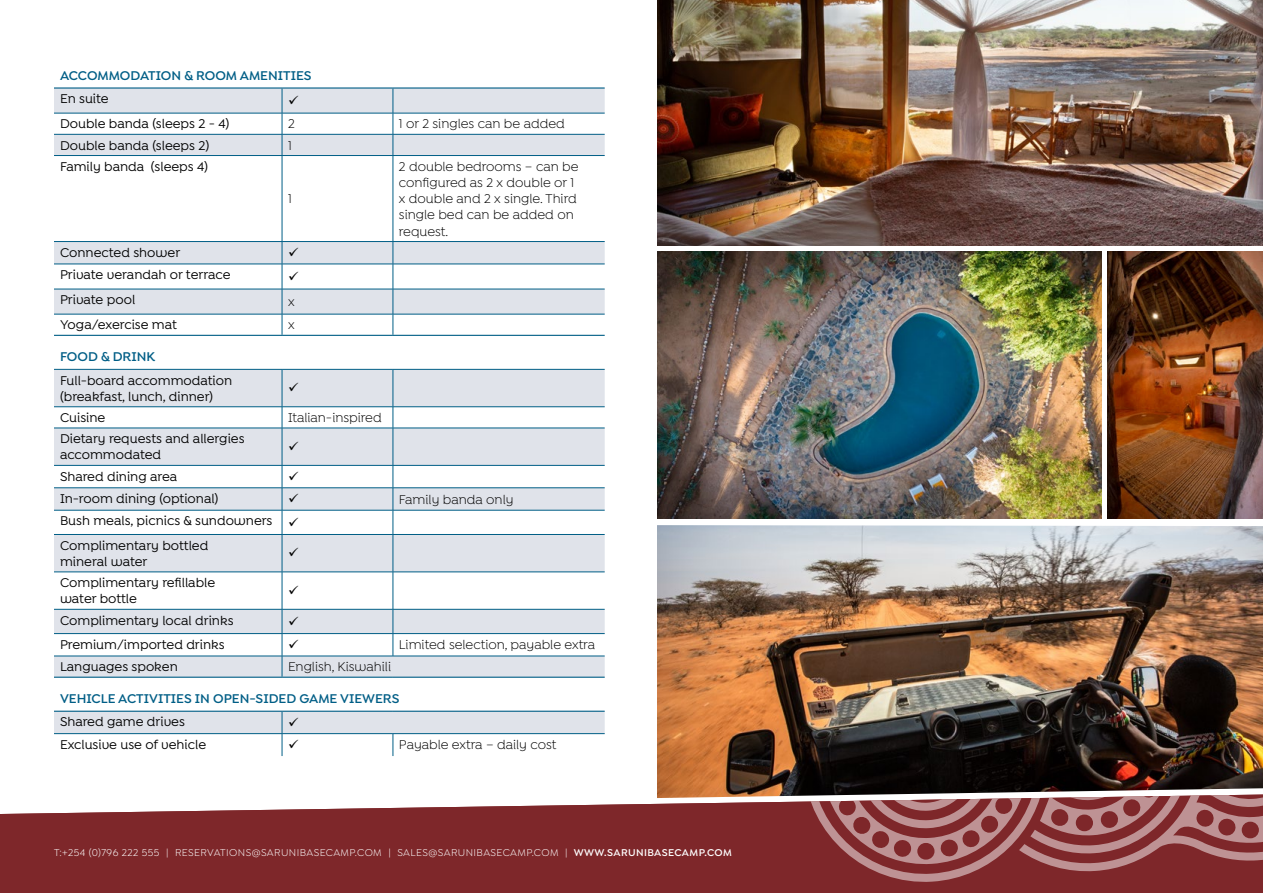
<style>
.page{position:relative;width:1263px;height:893px;background:#fff}
.page>*{position:absolute;margin:0;border:0;box-sizing:border-box;transform-origin:0 0}
.t1{font:500 13.5px/16.2px "Isidora Sans Alt";color:#000}
.t2{font:13.5px/16.2px "Isidora Sans Alt";color:#000}
.t3{font:600 13.5px "Isidora Sans Alt";color:#005e86}
.t4{font:10.5px "Isidora Sans";letter-spacing:.04em;color:#fff}
.s1{font-weight:600}
</style>
<div class="page">
<svg style="left:54px;top:89px;width:551px;height:644px"></svg>
<svg style="left:393px;top:734px;width:1px;height:22px"></svg>
<hr style="left:282px;top:156px;width:1px;height:85px;background:#005e86">
<hr style="left:393px;top:156px;width:1px;height:85px;background:#005e86">
<svg style="left:282px;top:407px;width:1px;height:21px"></svg>
<hr style="left:393px;top:535px;width:1px;height:37px;background:#005e86">
<hr style="left:282px;top:572px;width:1px;height:37px;background:#005e86">
<hr style="left:393px;top:572px;width:1px;height:37px;background:#005e86">
<svg style="left:393px;top:610px;width:1px;height:46px"></svg>
<hr style="left:54px;top:113px;width:228px;height:1px;background:#005e86">
<hr style="left:282px;top:113px;width:111px;height:1px;background:#005e86">
<hr style="left:393px;top:113px;width:212px;height:1px;background:#005e86">
<hr style="left:54px;top:134px;width:228px;height:1px;background:#005e86">
<hr style="left:282px;top:134px;width:111px;height:1px;background:#005e86">
<hr style="left:393px;top:134px;width:212px;height:1px;background:#005e86">
<svg style="left:282px;top:89px;width:1px;height:66px"></svg>
<svg style="left:393px;top:89px;width:1px;height:66px"></svg>
<hr style="left:54px;top:155px;width:228px;height:1px;background:#005e86">
<hr style="left:282px;top:155px;width:111px;height:1px;background:#005e86">
<hr style="left:393px;top:155px;width:212px;height:1px;background:#005e86">
<hr style="left:54px;top:241px;width:228px;height:1px;background:#005e86">
<hr style="left:282px;top:241px;width:111px;height:1px;background:#005e86">
<hr style="left:393px;top:241px;width:212px;height:1px;background:#005e86">
<hr style="left:54px;top:264px;width:228px;height:1px;background:#005e86">
<hr style="left:282px;top:264px;width:111px;height:1px;background:#005e86">
<hr style="left:393px;top:264px;width:212px;height:1px;background:#005e86">
<hr style="left:54px;top:289px;width:228px;height:1px;background:#005e86">
<hr style="left:282px;top:289px;width:111px;height:1px;background:#005e86">
<hr style="left:393px;top:289px;width:212px;height:1px;background:#005e86">
<svg style="left:282px;top:242px;width:1px;height:93px"></svg>
<svg style="left:393px;top:242px;width:1px;height:93px"></svg>
<hr style="left:54px;top:314px;width:228px;height:1px;background:#005e86">
<hr style="left:282px;top:314px;width:111px;height:1px;background:#005e86">
<hr style="left:393px;top:314px;width:212px;height:1px;background:#005e86">
<hr style="left:282px;top:370px;width:1px;height:37px;background:#005e86">
<hr style="left:54px;top:406px;width:228px;height:1px;background:#005e86">
<hr style="left:54px;top:428px;width:228px;height:1px;background:#005e86">
<hr style="left:282px;top:428px;width:1px;height:37px;background:#005e86">
<hr style="left:54px;top:465px;width:228px;height:1px;background:#005e86">
<hr style="left:54px;top:487px;width:228px;height:1px;background:#005e86">
<hr style="left:282px;top:406px;width:111px;height:1px;background:#005e86">
<hr style="left:393px;top:406px;width:212px;height:1px;background:#005e86">
<hr style="left:282px;top:428px;width:111px;height:1px;background:#005e86">
<hr style="left:393px;top:428px;width:212px;height:1px;background:#005e86">
<hr style="left:282px;top:465px;width:111px;height:1px;background:#005e86">
<hr style="left:393px;top:465px;width:212px;height:1px;background:#005e86">
<hr style="left:282px;top:487px;width:111px;height:1px;background:#005e86">
<hr style="left:393px;top:487px;width:212px;height:1px;background:#005e86">
<svg style="left:282px;top:466px;width:1px;height:68px"></svg>
<hr style="left:54px;top:510px;width:228px;height:1px;background:#005e86">
<hr style="left:54px;top:534px;width:228px;height:1px;background:#005e86">
<hr style="left:282px;top:535px;width:1px;height:37px;background:#005e86">
<hr style="left:54px;top:572px;width:228px;height:1px;background:#005e86">
<hr style="left:54px;top:609px;width:228px;height:1px;background:#005e86">
<hr style="left:54px;top:633px;width:228px;height:1px;background:#005e86">
<hr style="left:282px;top:510px;width:111px;height:1px;background:#005e86">
<hr style="left:393px;top:510px;width:212px;height:1px;background:#005e86">
<hr style="left:282px;top:534px;width:111px;height:1px;background:#005e86">
<hr style="left:393px;top:534px;width:212px;height:1px;background:#005e86">
<hr style="left:282px;top:572px;width:111px;height:1px;background:#005e86">
<hr style="left:393px;top:572px;width:212px;height:1px;background:#005e86">
<hr style="left:282px;top:609px;width:111px;height:1px;background:#005e86">
<hr style="left:393px;top:609px;width:212px;height:1px;background:#005e86">
<hr style="left:282px;top:633px;width:111px;height:1px;background:#005e86">
<hr style="left:393px;top:633px;width:212px;height:1px;background:#005e86">
<hr style="left:54px;top:656px;width:228px;height:1px;background:#005e86">
<hr style="left:282px;top:656px;width:111px;height:1px;background:#005e86">
<hr style="left:393px;top:656px;width:212px;height:1px;background:#005e86">
<svg style="left:282px;top:609px;width:1px;height:68px"></svg>
<svg style="left:282px;top:712px;width:1px;height:44px"></svg>
<hr style="left:54px;top:733px;width:228px;height:1px;background:#005e86">
<hr style="left:282px;top:733px;width:111px;height:1px;background:#005e86">
<hr style="left:393px;top:733px;width:212px;height:1px;background:#005e86">
<hr style="left:54px;top:335px;width:228px;height:1px;background:#005e86">
<hr style="left:282px;top:335px;width:111px;height:1px;background:#005e86">
<hr style="left:393px;top:335px;width:212px;height:1px;background:#005e86">
<hr style="left:54px;top:87px;width:228px;height:2px;background:#005e86">
<hr style="left:282px;top:87px;width:111px;height:2px;background:#005e86">
<hr style="left:393px;top:87px;width:212px;height:2px;background:#005e86">
<hr style="left:54px;top:677px;width:228px;height:1px;background:#005e86">
<hr style="left:282px;top:677px;width:111px;height:1px;background:#005e86">
<hr style="left:393px;top:677px;width:212px;height:1px;background:#005e86">
<hr style="left:54px;top:711px;width:228px;height:1px;background:#005e86">
<hr style="left:282px;top:711px;width:111px;height:1px;background:#005e86">
<hr style="left:393px;top:711px;width:212px;height:1px;background:#005e86">
<hr style="left:393px;top:370px;width:1px;height:37px;background:#005e86">
<svg style="left:393px;top:407px;width:1px;height:21px"></svg>
<hr style="left:393px;top:428px;width:1px;height:37px;background:#005e86">
<svg style="left:393px;top:466px;width:1px;height:68px"></svg>
<hr style="left:54px;top:369px;width:228px;height:1px;background:#005e86">
<hr style="left:282px;top:369px;width:111px;height:1px;background:#005e86">
<hr style="left:393px;top:369px;width:212px;height:1px;background:#005e86">
<svg style="left:0;top:801px;width:1263px;height:92px;background:#863638"></svg>
<svg style="left:800px;top:798px;width:463px;height:88px;background:#954e50"></svg>
<img style="left:657px;top:525px;width:606px;height:273px">
<img style="left:657px;top:252px;width:444px;height:266px">
<img style="left:657px;top:0;width:606px;height:246px">
<img style="left:1108px;top:252px;width:155px;height:267px">
<svg style="left:289px;top:95px;width:9px;height:9px"></svg>
<svg style="left:289px;top:247px;width:9px;height:9px"></svg>
<svg style="left:289px;top:271px;width:9px;height:9px"></svg>
<svg style="left:289px;top:383px;width:9px;height:9px"></svg>
<svg style="left:289px;top:441px;width:9px;height:9px"></svg>
<svg style="left:289px;top:471px;width:9px;height:9px"></svg>
<svg style="left:289px;top:494px;width:9px;height:9px"></svg>
<svg style="left:289px;top:548px;width:9px;height:9px"></svg>
<svg style="left:289px;top:585px;width:9px;height:9px"></svg>
<svg style="left:289px;top:616px;width:9px;height:9px"></svg>
<svg style="left:289px;top:639px;width:9px;height:9px"></svg>
<svg style="left:289px;top:717px;width:9px;height:9px"></svg>
<p class="t3" style="left:60px;top:67px;width:253px">ACCOMMODATION &amp; ROOM AMENITIES</p>
<p class="t1" style="left:60px;top:91px;width:50px">En suite</p>
<p class="t1" style="left:60px;top:116px;width:171px">Double banda (sleeps 2 - 4)</p>
<p class="t2" style="left:288px;top:116px;width:8px">2</p>
<p class="t2" style="left:399px;top:116px;width:167px">1 or 2 singles can be added</p>
<p class="t1" style="left:60px;top:137px;width:151px">Double banda (sleeps 2)</p>
<p class="t2" style="left:288px;top:137px;width:5px">1</p>
<p class="t1" style="left:60px;top:158px;width:150px">Family banda (sleeps 4)</p>
<p class="t2" style="left:288px;top:191px;width:5px">1</p>
<p class="t2" style="left:399px;top:158px;width:181px">2 double bedrooms – can be configured as 2 x double or 1 x double and 2 x single. Third single bed can be added on request.</p>
<p class="t1" style="left:60px;top:244px;width:122px">Connected shower</p>
<p class="t1" style="left:60px;top:267px;width:172px">Private verandah or terrace</p>
<p class="t1" style="left:60px;top:292px;width:77px">Private pool</p>
<p class="t2" style="left:288px;top:294px;width:8px">x</p>
<p class="t1" style="left:60px;top:317px;width:118px">Yoga/exercise mat</p>
<p class="t2" style="left:288px;top:317px;width:8px">x</p>
<p class="t3" style="left:60px;top:348px;width:97px">FOOD &amp; DRINK</p>
<p class="t1" style="left:60px;top:372px;width:174px">Full-board accommodation (breakfast, lunch, dinner)</p>
<p class="t1" style="left:60px;top:409px;width:47px">Cuisine</p>
<p class="t2" style="left:288px;top:409px;width:95px">Italian-inspired</p>
<p class="t1" style="left:60px;top:431px;width:186px">Dietary requests and allergies accommodated</p>
<p class="t1" style="left:60px;top:468px;width:119px">Shared dining area</p>
<p class="t1" style="left:60px;top:490px;width:160px">In-room dining (optional)</p>
<p class="t2" style="left:399px;top:491px;width:116px">Family banda only</p>
<p class="t1" style="left:60px;top:509px;width:240px;line-height:24.3px">Bush meals, picnics &amp; sundowners ✓<br>Complimentary bottled</p>
<p class="t1" style="left:60px;top:553px;width:89px">mineral water</p>
<p class="t1" style="left:60px;top:575px;width:157px">Complimentary refillable water bottle</p>
<p class="t1" style="left:60px;top:612px;width:175px">Complimentary local drinks</p>
<p class="t1" style="left:60px;top:636px;width:166px">Premium/imported drinks</p>
<p class="t2" style="left:399px;top:637px;width:198px">Limited selection, payable extra</p>
<p class="t1" style="left:60px;top:659px;width:119px">Languages spoken</p>
<p class="t2" style="left:288px;top:659px;width:105px">English, Kiswahili</p>
<p class="t3" style="left:60px;top:690px;width:341px">VEHICLE ACTIVITIES IN OPEN-SIDED GAME VIEWERS</p>
<p class="t1" style="left:60px;top:714px;width:126px">Shared game drives</p>
<p class="t1" style="left:60px;top:736px;width:148px">Exclusive use of vehicle</p>
<p class="t2" style="left:399px;top:737px;width:159px">Payable extra – daily cost</p>
<p class="t4" style="left:54px;top:846px;width:679px">T:+254 (0)796 222 555 | RESERVATIONS@SARUNIBASECAMP.COM | SALES@SARUNIBASECAMP.COM | <span class="s1">WWW.SARUNIBASECAMP.COM</span></p>
</div>
